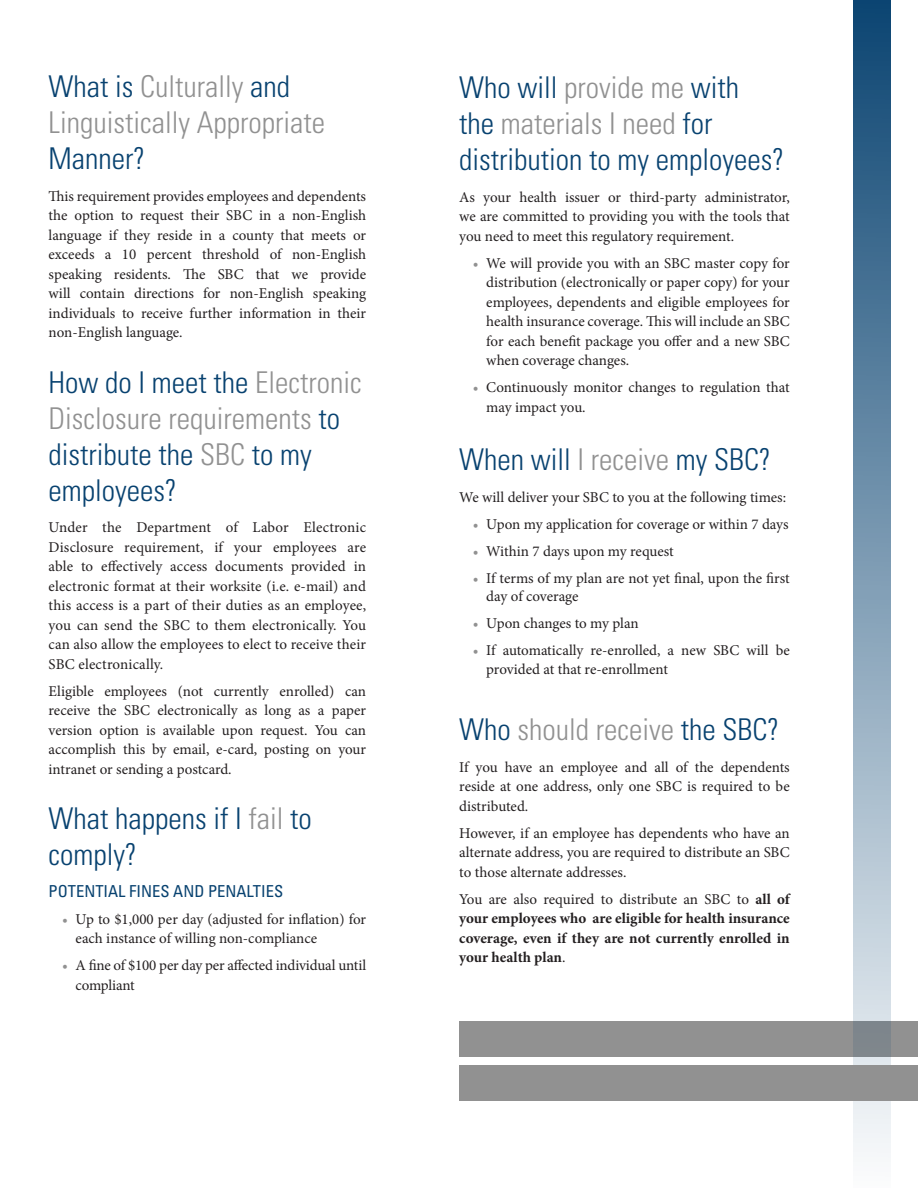
<style>
.page{position:relative;width:918px;height:1188px;background:#fff}
.page>*{position:absolute;margin:0;border:0;box-sizing:border-box;transform-origin:0 0}
.t1{font:300 condensed 30px/36px "Univers LT Std";color:#084270}
.t2{font:300 condensed 30px/36px "Univers LT Std";color:#919191}
.t3{font:condensed 16.5px "Univers LT Std";color:#084270}
.t4{font:15px/19.5px "Minion Pro";letter-spacing:-.005em;color:#231f20;text-align:justify}
.t5{font:700 15px/19.5px "Minion Pro";color:#231f20;text-align:justify}
.s1{color:#084270}
.s2{color:#919191}
.s3{font-weight:400}
</style>
<div class="page">
<div style="left:459px;top:1021px;width:459px;height:36px;background:#919191"></div>
<svg style="left:853px;top:0;width:38px;height:1153px;background:#7997b0"></svg>
<div style="left:459px;top:1065px;width:459px;height:36px;background:#919191"></div>
<p class="t2" style="left:49px;top:69px;width:278px"><span class="s1">What is</span> Culturally <span class="s1">and<br></span>Linguistically Appropriate<br><span class="s1">Manner?</span></p>
<p class="t4" style="left:49px;top:186px;width:319px">This requirement provides employees and dependents the option to request their SBC in a non-English language if they reside in a county that meets or exceeds a 10 percent threshold of non-English speaking residents. The SBC that we provide will contain directions for non-English speaking individuals to receive further information in their non-English language.</p>
<p class="t1" style="left:49px;top:364px;width:315px">How do I meet the <span class="s2">Electronic<br>Disclosure requirements</span> to distribute the <span class="s2">SBC</span> to my employees?</p>
<p class="t4" style="left:49px;top:518px;width:319px">Under the Department of Labor Electronic Disclosure requirement, if your employees are able to effectively access documents provided in electronic format at their worksite (i.e. e-mail) and this access is a part of their duties as an employee, you can send the SBC to them electronically. You can also allow the employees to elect to receive their SBC electronically.</p>
<p class="t4" style="left:49px;top:681px;width:319px">Eligible employees (not currently enrolled) can receive the SBC electronically as long as a paper version option is available upon request. You can accomplish this by email, e-card, posting on your intranet or sending a postcard.</p>
<p class="t1" style="left:49px;top:801px;width:265px">What happens if I <span class="s2">fail</span> to comply?</p>
<p class="t3" style="left:49px;top:881px;width:236px">POTENTIAL FINES AND PENALTIES</p>
<p class="t4" style="left:76px;top:909px;width:292px;text-indent:-14px"><span class="s2">•</span> Up to $1,000 per day (adjusted for inflation) for each instance of willing non-compliance</p>
<p class="t4" style="left:76px;top:956px;width:292px;text-indent:-14px"><span class="s2">•</span> A fine of $100 per day per affected individual until compliant</p>
<p class="t1" style="left:459px;top:70px;width:326px">Who will <span class="s2">provide me</span> with<br>the <span class="s2">materials I need</span> for distribution to my employees?</p>
<p class="t4" style="left:459px;top:187px;width:332px">As your health issuer or third-party administrator, we are committed to providing you with the tools that you need to meet this regulatory requirement.</p>
<p class="t4" style="left:486px;top:253px;width:305px;text-indent:-14px"><span class="s2">•</span> We will provide you with an SBC master copy for distribution (electronically or paper copy) for your employees, dependents and eligible employees for health insurance coverage. This will include an SBC for each benefit package you offer and a new SBC when coverage changes.</p>
<p class="t4" style="left:486px;top:378px;width:305px;text-indent:-14px"><span class="s2">•</span> Continuously monitor changes to regulation that may impact you.</p>
<p class="t1" style="left:459px;top:442px;width:313px">When will <span class="s2">I receive</span> my SBC?</p>
<p class="t4" style="left:459px;top:487px;width:328px">We will deliver your SBC to you at the following times:</p>
<p class="t4" style="left:473px;top:514px;width:317px"><span class="s2">•</span> Upon my application for coverage or within 7 days</p>
<p class="t4" style="left:473px;top:541px;width:203px"><span class="s2">•</span> Within 7 days upon my request</p>
<p class="t4" style="left:486px;top:569px;width:305px;line-height:18px;text-indent:-14px"><span class="s2">•</span> If terms of my plan are not yet final, upon the first day of coverage</p>
<p class="t4" style="left:473px;top:613px;width:167px"><span class="s2">•</span> Upon changes to my plan</p>
<p class="t4" style="left:486px;top:640px;width:305px;text-indent:-14px"><span class="s2">•</span> If automatically re-enrolled, a new SBC will be provided at that re-enrollment</p>
<p class="t2" style="left:459px;top:712px;width:321px"><span class="s1">Who</span> should receive <span class="s1">the SBC?</span></p>
<p class="t4" style="left:459px;top:757px;width:332px">If you have an employee and all of the dependents reside at one address, only one SBC is required to be distributed.</p>
<p class="t4" style="left:459px;top:823px;width:332px">However, if an employee has dependents who have an alternate address, you are required to distribute an SBC to those alternate addresses.</p>
<p class="t5" style="left:459px;top:889px;width:332px"><span class="s3">You are also required to distribute an SBC to</span> all of your employees who are eligible for health insurance coverage, even if they are not currently enrolled in your health plan<span class="s3">.</span></p>
</div>
